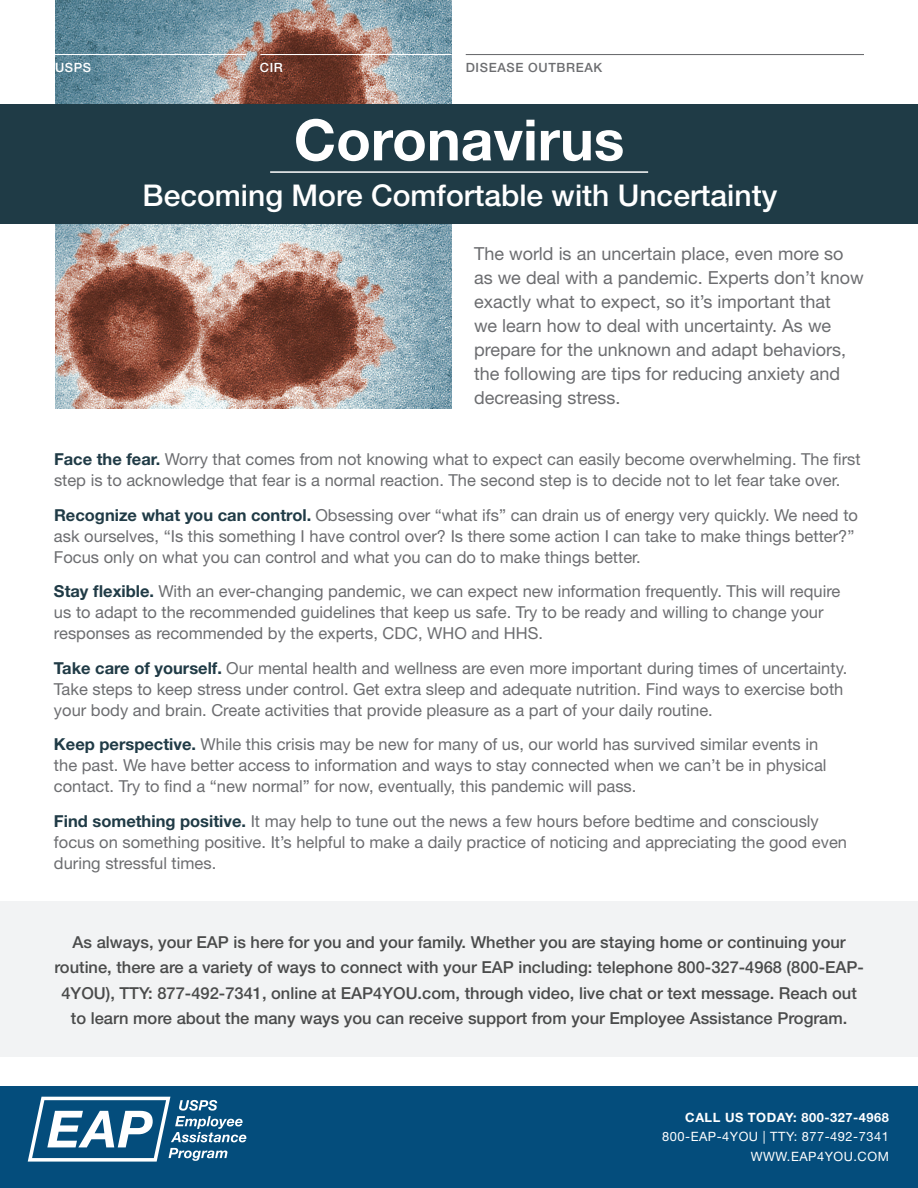
<style>
.page{position:relative;width:918px;height:1188px;background:#fff}
.page>*{position:absolute;margin:0;border:0;box-sizing:border-box;transform-origin:0 0}
.t1{font:700 57px "Helvetica Neue LT Std";color:#fff}
.t2{font:500 30px "Helvetica Neue LT Std";color:#fff}
.t3{font:18px/24px "Helvetica Neue LT Std";color:#6c6d70}
.t4{font:16.5px/21px "Helvetica Neue LT Std";color:#6c6d70}
.t5{font:500 16.5px/25.5px "Helvetica Neue LT Std";color:#4a4b4b;text-align:center}
.t6{font:12.9px/19px "Helvetica Neue LT Std";letter-spacing:.04em;color:#fff;text-align:right}
.t7{font:700 12.9px "Helvetica Neue LT Std";letter-spacing:.04em;color:#fff}
.t8{font:500 12.75px "Helvetica Neue LT Std";letter-spacing:.05em;color:#6c6d70}
.t9{font:500 12.75px "Helvetica Neue LT Std";letter-spacing:.05em;color:#fff}
.s1{font-weight:700;color:#203b46}
</style>
<div class="page">
<div style="left:0;top:1087px;width:918px;height:101px;background:#044d7c"></div>
<svg style="left:28px;top:1097px;width:218px;height:65px"></svg>
<img style="left:55px;top:0;width:397px;height:408px">
<hr style="left:55px;top:54px;width:191px;height:1px;background:#fff">
<hr style="left:260px;top:54px;width:192px;height:1px;background:#fff">
<hr style="left:466px;top:54px;width:398px;height:1px;background:#6c6d70">
<div style="left:0;top:104px;width:918px;height:120px;background:#1f3b46"></div>
<div style="left:0;top:902px;width:918px;height:155px;background:#f2f3f4"></div>
<hr style="left:270px;top:171px;width:378px;height:2px;background:#fff">
<p class="t9" style="left:55px;top:60px;width:38px">USPS</p>
<p class="t9" style="left:260px;top:60px;width:25px">CIR</p>
<p class="t8" style="left:466px;top:60px;width:138px">DISEASE OUTBREAK</p>
<h1 class="t1" style="left:294px;top:105px;width:332px">Coronavirus</h1>
<h2 class="t2" style="left:143px;top:177px;width:636px">Becoming More Comfortable with Uncertainty</h2>
<p class="t3" style="left:474px;top:241px;width:391px">The world is an uncertain place, even more so as we deal with a pandemic. Experts don’t know exactly what to expect, so it’s important that<br>we learn how to deal with uncertainty. As we prepare for the unknown and adapt behaviors, the following are tips for reducing anxiety and decreasing stress.</p>
<p class="t4" style="left:54px;top:448px;width:808px"><span class="s1">Face the fear.</span> Worry that comes from not knowing what to expect can easily become overwhelming. The first step is to acknowledge that fear is a normal reaction. The second step is to decide not to let fear take over.</p>
<p class="t4" style="left:54px;top:504px;width:806px"><span class="s1">Recognize what you can control.</span> Obsessing over “what ifs” can drain us of energy very quickly. We need to ask ourselves, “Is this something I have control over? Is there some action I can take to make things better?”<br>Focus only on what you can control and what you can do to make things better.</p>
<p class="t4" style="left:54px;top:580px;width:788px"><span class="s1">Stay flexible.</span> With an ever-changing pandemic, we can expect new information frequently. This will require us to adapt to the recommended guidelines that keep us safe. Try to be ready and willing to change your responses as recommended by the experts, CDC, WHO and HHS.</p>
<p class="t4" style="left:54px;top:657px;width:795px"><span class="s1">Take care of yourself.</span> Our mental health and wellness are even more important during times of uncertainty.<br>Take steps to keep stress under control. Get extra sleep and adequate nutrition. Find ways to exercise both your body and brain. Create activities that provide pleasure as a part of your daily routine.</p>
<p class="t4" style="left:54px;top:733px;width:774px"><span class="s1">Keep perspective.</span> While this crisis may be new for many of us, our world has survived similar events in the past. We have better access to information and ways to stay connected when we can’t be in physical contact. Try to find a “new normal” for now, eventually, this pandemic will pass.</p>
<p class="t4" style="left:54px;top:810px;width:795px"><span class="s1">Find something positive.</span> It may help to tune out the news a few hours before bedtime and consciously focus on something positive. It’s helpful to make a daily practice of noticing and appreciating the good even during stressful times.</p>
<p class="t5" style="left:54px;top:929px;width:811px">As always, your EAP is here for you and your family. Whether you are staying home or continuing your routine, there are a variety of ways to connect with your EAP including: telephone 800-327-4968 (800-EAP-4YOU), TTY: 877-492-7341, online at EAP4YOU.com, through video, live chat or text message. Reach out to learn more about the many ways you can receive support from your Employee Assistance Program.</p>
<p class="t7" style="left:685px;top:1110px;width:205px">CALL US TODAY: 800-327-4968</p>
<p class="t6" style="left:662px;top:1127px;width:228px">800-EAP-4YOU | TTY: 877-492-7341<br>WWW.EAP4YOU.COM</p>
</div>
